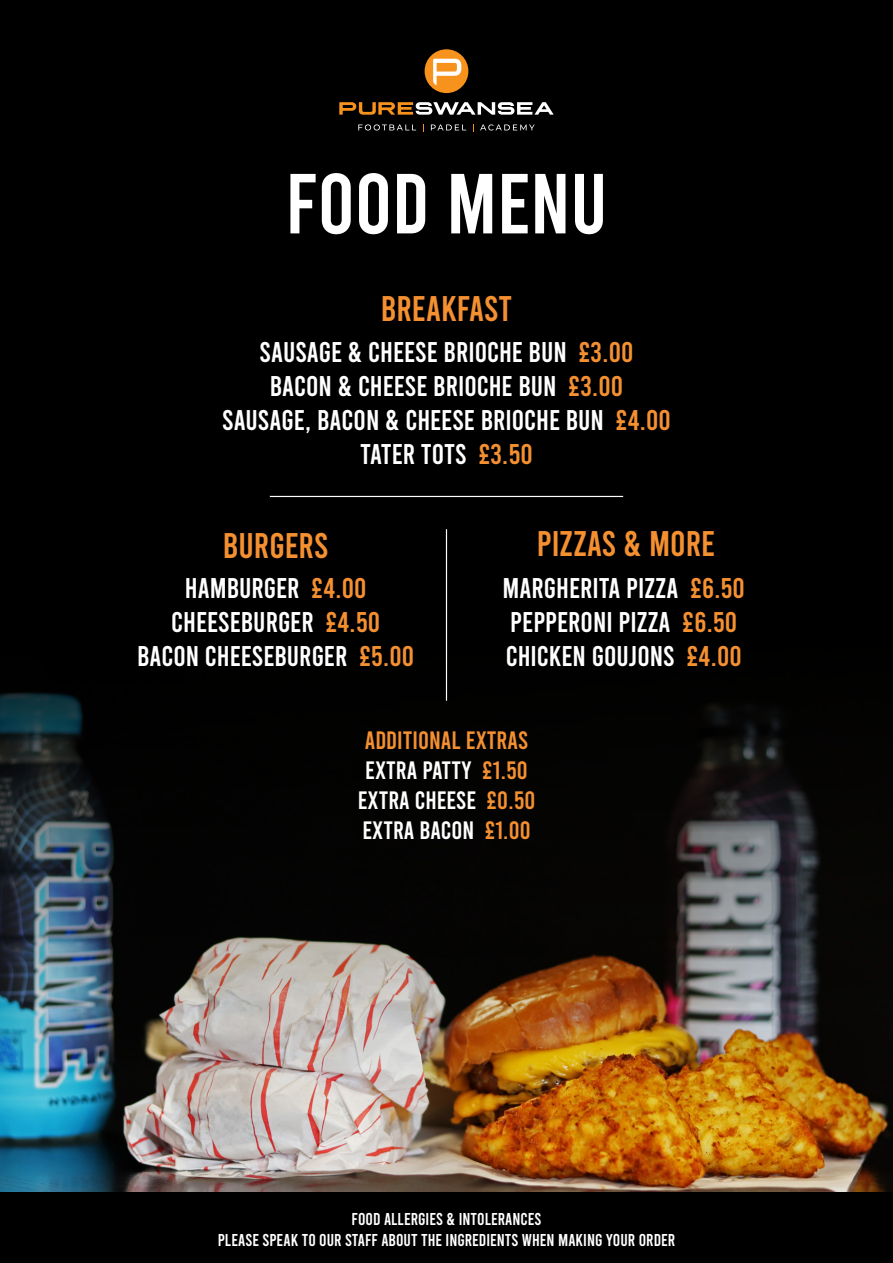
<style>
.page{position:relative;width:893px;height:1263px;background:#000}
.page>*{position:absolute;margin:0;border:0;box-sizing:border-box;transform-origin:0 0}
.t1{font:85.05px "Bebas";color:#fff}
.t2{font:35.4px "Bebas";color:#f59031}
.t3{font:28.35px/34px "Bebas";color:#fff;text-align:center}
.t4{font:25.05px/30px "Bebas";color:#f59031;text-align:center}
.t5{font:17.1px/21.3px "Bebas";color:#fff;text-align:center}
.s1{color:#f59031}
.s2{color:#fff}
</style>
<div class="page">
<img style="left:0;top:614px;width:893px;height:578px">
<div style="left:425px;top:49px;width:43px;height:44px;background:#f7931d;border-radius:50%"></div>
<svg style="left:433px;top:59px;width:28px;height:26px"></svg>
<svg style="left:339px;top:102px;width:215px;height:13px"></svg>
<svg style="left:358px;top:124px;width:58px;height:6px"></svg>
<svg style="left:431px;top:125px;width:35px;height:5px"></svg>
<svg style="left:480px;top:124px;width:55px;height:6px"></svg>
<hr style="left:270px;top:496px;width:353px;height:1px;background:#fff">
<hr style="left:446px;top:529px;width:1px;height:172px;background:#fff">
<h1 class="t1" style="left:285px;top:161px;width:323px">FOOD MENU</h1>
<p class="t2" style="left:381px;top:291px;width:133px">BREAKFAST</p>
<p class="t3" style="left:222px;top:335px;width:450px">SAUSAGE &amp; CHEESE BRIOCHE BUN <span class="s1">£3.00<br></span>BACON &amp; CHEESE BRIOCHE BUN <span class="s1">£3.00<br></span>SAUSAGE, BACON &amp; CHEESE BRIOCHE BUN <span class="s1">£4.00<br></span>TATER TOTS <span class="s1">£3.50</span></p>
<p class="t2" style="left:223px;top:528px;width:107px">BURGERS</p>
<p class="t3" style="left:137px;top:571px;width:279px">HAMBURGER <span class="s1">£4.00<br></span>CHEESEBURGER <span class="s1">£4.50<br></span>BACON CHEESEBURGER <span class="s1">£5.00</span></p>
<p class="t2" style="left:537px;top:526px;width:180px">PIZZAS &amp; MORE</p>
<p class="t3" style="left:503px;top:571px;width:244px;text-align:left">MARGHERITA PIZZA <span class="s1">£6.50<br></span>PEPPERONI PIZZA <span class="s1">£6.50<br></span>CHICKEN GOUJONS <span class="s1">£4.00</span></p>
<p class="t4" style="left:358px;top:725px;width:179px">ADDITIONAL EXTRAS<br><span class="s2">EXTRA PATTY</span> £1.50<br><span class="s2">EXTRA CHEESE</span> £0.50<br><span class="s2">EXTRA BACON</span> £1.00</p>
<p class="t5" style="left:218px;top:1208px;width:459px">FOOD ALLERGIES &amp; INTOLERANCES<br>PLEASE SPEAK TO OUR STAFF ABOUT THE INGREDIENTS WHEN MAKING YOUR ORDER</p>
</div>
